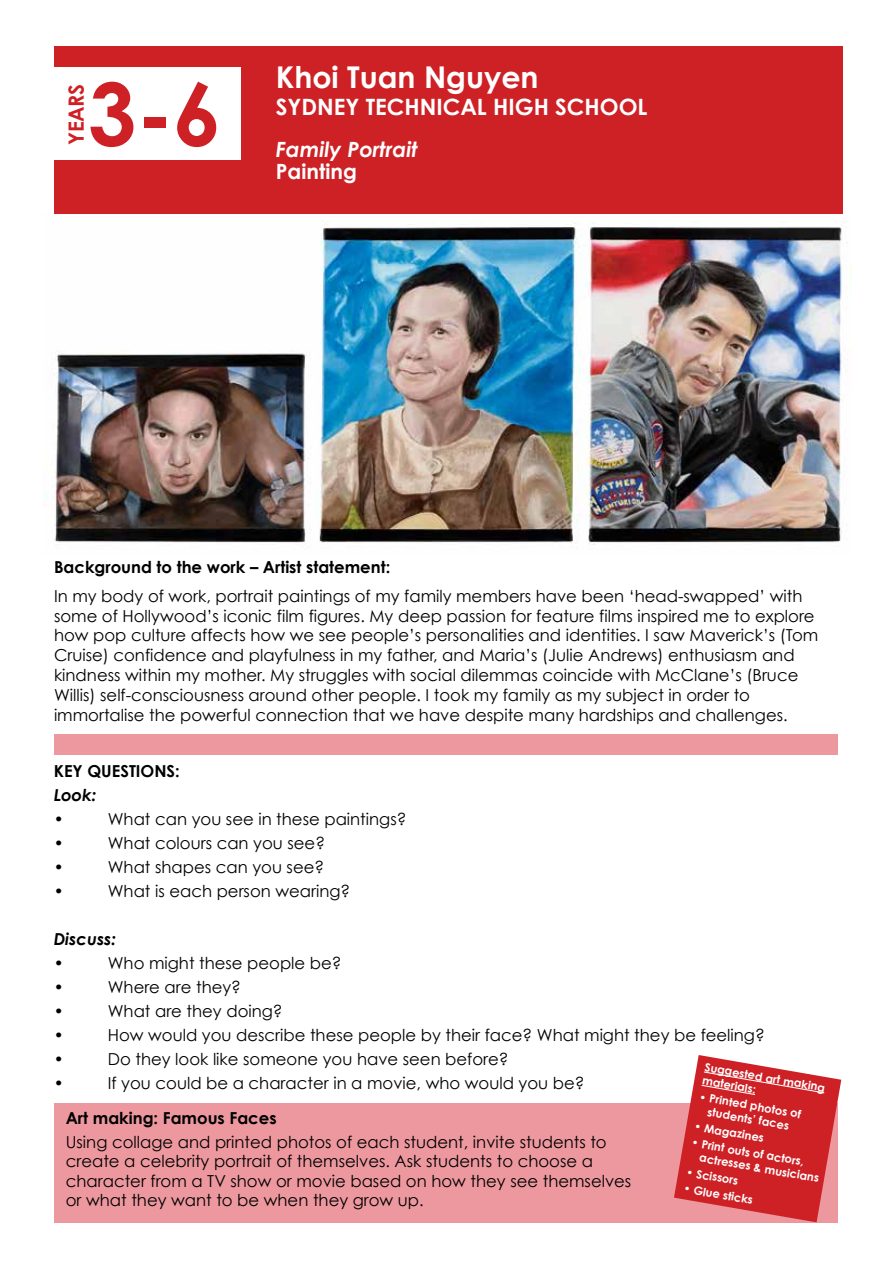
<style>
.page{position:relative;width:893px;height:1263px;background:#fff}
.page>*{position:absolute;margin:0;border:0;box-sizing:border-box;transform-origin:0 0}
.t1{font:700 86.7px "Century Gothic";color:#ce2126}
.t2{font:700 30px "Century Gothic";color:#fff}
.t3{font:700 22.5px "Century Gothic";color:#fff}
.t4{font:italic 700 21px "Century Gothic";color:#fff}
.t5{font:700 21px "Century Gothic";color:#fff}
.t6{font:700 21px "Century Gothic";letter-spacing:-.025em;color:#ce2126}
.t7{font:16.5px/19.8px "Century Gothic";color:#000}
.t8{font:700 16.5px "Century Gothic";color:#000}
.t9{font:italic 700 16.5px "Century Gothic";color:#000}
.t10{font:700 11.4px/13.5px "Century Gothic";color:#fff}
</style>
<div class="page">
<img style="left:45px;top:46px;width:803px;height:1177px">
<p class="t6" style="left:60px;top:145px;width:62px;rotate:-90deg">YEARS</p>
<h1 class="t1" style="left:88px;top:48px;width:135px">3-6</h1>
<h2 class="t2" style="left:276px;top:54px;width:264px">Khoi Tuan Nguyen</h2>
<h3 class="t3" style="left:276px;top:90px;width:373px">SYDNEY TECHNICAL HIGH SCHOOL</h3>
<p class="t4" style="left:276px;top:133px;width:143px">Family Portrait</p>
<p class="t5" style="left:276px;top:156px;width:83px">Painting</p>
<p class="t8" style="left:54px;top:554px;width:338px">Background to the work – Artist statement:</p>
<p class="t7" style="left:54px;top:586px;width:766px">In my body of work, portrait paintings of my family members have been ‘head-swapped’ with some of Hollywood’s iconic film figures. My deep passion for feature films inspired me to explore how pop culture affects how we see people’s personalities and identities. I saw Maverick’s (Tom Cruise) confidence and playfulness in my father, and Maria’s (Julie Andrews) enthusiasm and kindness within my mother. My struggles with social dilemmas coincide with McClane’s (Bruce Willis) self-consciousness around other people. I took my family as my subject in order to immortalise the powerful connection that we have despite many hardships and challenges.</p>
<p class="t8" style="left:54px;top:758px;width:128px">KEY QUESTIONS:</p>
<p class="t9" style="left:54px;top:782px;width:44px">Look:</p>
<p class="t7" style="left:54px;top:809px;width:11px">•</p>
<p class="t7" style="left:108px;top:809px;width:300px">What can you see in these paintings?</p>
<p class="t7" style="left:54px;top:833px;width:11px">•</p>
<p class="t7" style="left:108px;top:833px;width:219px">What colours can you see?</p>
<p class="t7" style="left:54px;top:857px;width:11px">•</p>
<p class="t7" style="left:108px;top:857px;width:218px">What shapes can you see?</p>
<p class="t7" style="left:54px;top:881px;width:11px">•</p>
<p class="t7" style="left:108px;top:881px;width:244px">What is each person wearing?</p>
<p class="t9" style="left:54px;top:926px;width:64px">Discuss:</p>
<p class="t7" style="left:54px;top:953px;width:11px">•</p>
<p class="t7" style="left:108px;top:953px;width:235px">Who might these people be?</p>
<p class="t7" style="left:54px;top:977px;width:11px">•</p>
<p class="t7" style="left:108px;top:977px;width:135px">Where are they?</p>
<p class="t7" style="left:54px;top:1001px;width:11px">•</p>
<p class="t7" style="left:108px;top:1001px;width:176px">What are they doing?</p>
<p class="t7" style="left:54px;top:1025px;width:11px">•</p>
<p class="t7" style="left:108px;top:1025px;width:658px">How would you describe these people by their face? What might they be feeling?</p>
<p class="t7" style="left:54px;top:1049px;width:11px">•</p>
<p class="t7" style="left:108px;top:1049px;width:402px">Do they look like someone you have seen before?</p>
<p class="t7" style="left:54px;top:1073px;width:11px">•</p>
<p class="t7" style="left:108px;top:1073px;width:478px">If you could be a character in a movie, who would you be?</p>
<p class="t10" style="left:706px;top:1059px;width:124px;rotate:10deg">Suggested art making materials:</p>
<p class="t10" style="left:701px;top:1089px;width:104px;text-align:center;rotate:10deg">• Printed photos of students’ faces</p>
<p class="t8" style="left:66px;top:1105px;width:212px">Art making: Famous Faces</p>
<p class="t7" style="left:66px;top:1132px;width:567px">Using collage and printed photos of each student, invite students to create a celebrity portrait of themselves. Ask students to choose a character from a TV show or movie based on how they see themselves or what they want to be when they grow up.</p>
<p class="t10" style="left:696px;top:1119px;width:72px;rotate:10deg">• Magazines</p>
<p class="t10" style="left:703px;top:1137px;width:123px;text-indent:-10px;rotate:10deg">• Print outs of actors, actresses &amp; musicians</p>
<p class="t10" style="left:688px;top:1164px;width:54px;rotate:10deg">• Scissors</p>
<p class="t10" style="left:685px;top:1181px;width:72px;rotate:10deg">• Glue sticks</p>
</div>
